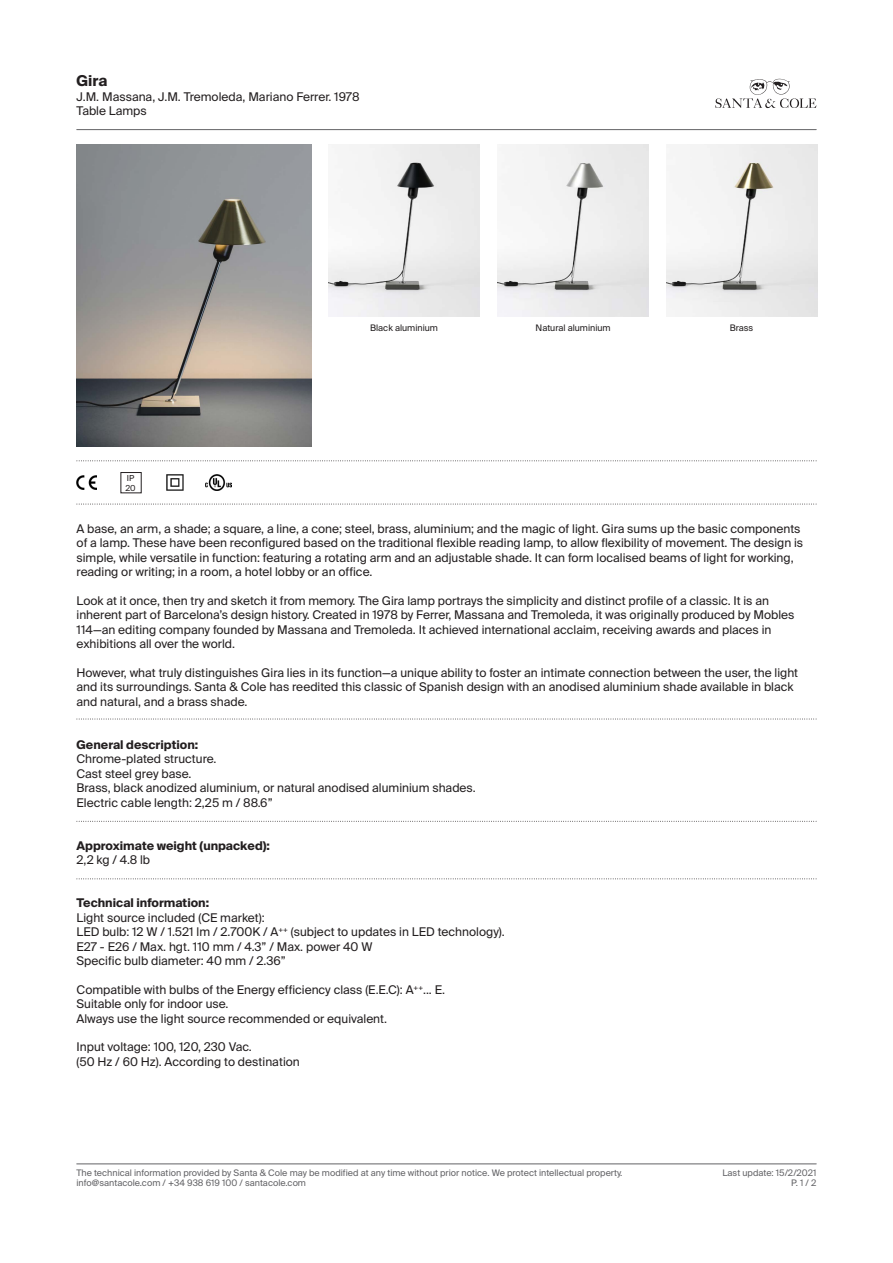
<style>
.page{position:relative;width:893px;height:1263px;background:#fff}
.page>*{position:absolute;margin:0;border:0;box-sizing:border-box;transform-origin:0 0}
.t1{font:700 15px "Suisse Intl";color:#231f20}
.t2{font:12px/14.4px "Suisse Intl";color:#231f20}
.t3{font:700 12px "Suisse Intl";color:#231f20}
.t4{font:9px "Suisse Intl";color:#636366}
.t5{font:9px "Suisse Intl";color:#231f20}
.t6{font:8.25px "Suisse Intl";color:#231f20}
.s1{font-weight:700}
</style>
<div class="page">
<svg style="left:715px;top:79px;width:101px;height:29px"></svg>
<hr style="left:77px;top:129px;width:739px;height:1px;background:#636366">
<hr style="left:77px;top:1163px;width:739px;height:1px;background:#636366">
<svg style="left:77px;top:460px;width:740px;height:1px"></svg>
<svg style="left:77px;top:504px;width:740px;height:1px"></svg>
<svg style="left:77px;top:878px;width:740px;height:1px"></svg>
<svg style="left:77px;top:719px;width:740px;height:1px"></svg>
<img style="left:77px;top:475px;width:19px;height:14px">
<img style="left:205px;top:474px;width:27px;height:16px">
<img style="left:166px;top:474px;width:17px;height:17px">
<img style="left:77px;top:144px;width:234px;height:302px">
<img style="left:328px;top:144px;width:152px;height:173px">
<img style="left:498px;top:144px;width:151px;height:173px">
<img style="left:666px;top:144px;width:151px;height:173px">
<svg style="left:77px;top:821px;width:740px;height:1px"></svg>
<p class="t1" style="left:77px;top:72px;width:32px">Gira</p>
<p class="t2" style="left:77px;top:89px;width:285px">J.M. Massana, J.M. Tremoleda, Mariano Ferrer. 1978<br>Table Lamps</p>
<p class="t6" style="left:127px;top:473px;width:9px">IP</p>
<p class="t6" style="left:125px;top:483px;width:12px">20</p>
<p class="t5" style="left:370px;top:323px;width:69px">Black aluminium</p>
<p class="t5" style="left:536px;top:323px;width:77px">Natural aluminium</p>
<p class="t5" style="left:730px;top:323px;width:25px">Brass</p>
<p class="t2" style="left:77px;top:521px;width:728px">A base, an arm, a shade; a square, a line, a cone; steel, brass, aluminium; and the magic of light. Gira sums up the basic components of a lamp. These have been reconfigured based on the traditional flexible reading lamp, to allow flexibility of movement. The design is simple, while versatile in function: featuring a rotating arm and an adjustable shade. It can form localised beams of light for working, reading or writing; in a room, a hotel lobby or an office.</p>
<p class="t2" style="left:77px;top:593px;width:719px">Look at it once, then try and sketch it from memory. The Gira lamp portrays the simplicity and distinct profile of a classic. It is an inherent part of Barcelona’s design history. Created in 1978 by Ferrer, Massana and Tremoleda, it was originally produced by Mobles 114—an editing company founded by Massana and Tremoleda. It achieved international acclaim, receiving awards and places in exhibitions all over the world.</p>
<p class="t2" style="left:77px;top:665px;width:723px">However, what truly distinguishes Gira lies in its function—a unique ability to foster an intimate connection between the user, the light and its surroundings. Santa &amp; Cole has reedited this classic of Spanish design with an anodised aluminium shade available in black and natural, and a brass shade.</p>
<p class="t2" style="left:77px;top:737px;width:142px"><span class="s1">General description:<br></span>Chrome-plated structure.</p>
<p class="t2" style="left:77px;top:766px;width:116px">Cast steel grey base.</p>
<p class="t2" style="left:77px;top:781px;width:401px">Brass, black anodized aluminium, or natural anodised aluminium shades.</p>
<p class="t2" style="left:77px;top:795px;width:198px">Electric cable length: 2,25 m / 88.6”</p>
<p class="t3" style="left:77px;top:838px;width:195px">Approximate weight (unpacked):</p>
<p class="t2" style="left:77px;top:853px;width:75px">2,2 kg / 4.8 lb</p>
<p class="t2" style="left:77px;top:896px;width:190px"><span class="s1">Technical information:<br></span>Light source included (CE market):</p>
<p class="t2" style="left:77px;top:925px;width:430px">LED bulb: 12 W / 1.521 lm / 2.700K / A<sup>++</sup> (subject to updates in LED technology).</p>
<p class="t2" style="left:77px;top:939px;width:297px">E27 - E26 / Max. hgt. 110 mm / 4.3” / Max. power 40 W</p>
<p class="t2" style="left:77px;top:953px;width:211px">Specific bulb diameter: 40 mm / 2.36”</p>
<p class="t2" style="left:77px;top:982px;width:370px">Compatible with bulbs of the Energy efficiency class (E.E.C): A<sup>++</sup>... E.</p>
<p class="t2" style="left:77px;top:997px;width:154px">Suitable only for indoor use.</p>
<p class="t2" style="left:77px;top:1011px;width:312px">Always use the light source recommended or equivalent.</p>
<p class="t2" style="left:77px;top:1040px;width:225px">Input voltage: 100, 120, 230 Vac.<br>(50 Hz / 60 Hz). According to destination</p>
<p class="t4" style="left:77px;top:1167px;width:547px">The technical information provided by Santa &amp; Cole may be modified at any time without prior notice. We protect intellectual property.</p>
<p class="t4" style="left:722px;top:1167px;width:95px">Last update: 15/2/2021</p>
<p class="t4" style="left:77px;top:1178px;width:231px">info@santacole.com / +34 938 619 100 / santacole.com</p>
<p class="t4" style="left:791px;top:1178px;width:27px">P. 1 / 2</p>
</div>
